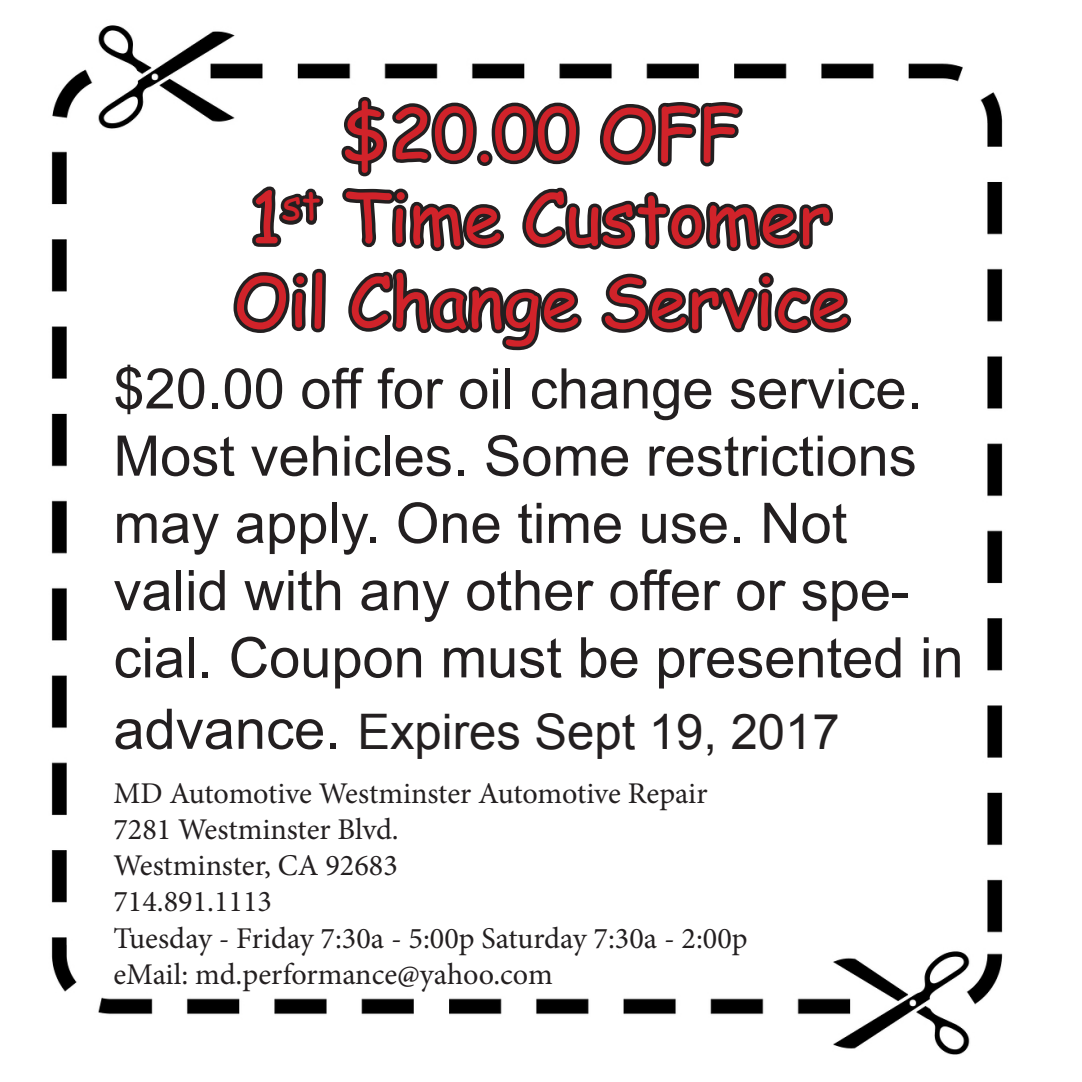
<style>
.page{position:relative;width:1082px;height:1082px;background:#fff}
.page>*{position:absolute;margin:0;border:0;box-sizing:border-box;transform-origin:0 0}
.t1{font:70px/84px "Comic Sans MS";color:#d1232a;text-align:center}
.t2{font:56px/67.2px "Arial";color:#231f20}
.t3{font:49px "Arial";color:#231f20}
.t4{font:30.1px/36.1px "Minion Pro";color:#231f20}
.s1{font-size:56px}
</style>
<div class="page">
<img style="left:51px;top:25px;width:952px;height:1030px">
<svg style="left:249px;top:183px;width:80px;height:69px"></svg>
<svg style="left:229px;top:265px;width:100px;height:72px"></svg>
<svg style="left:336px;top:93px;width:518px;height:296px"></svg>
<p class="t1" style="left:233px;top:90px;width:617px">$20.00 OFF<br>1<sup>st</sup> Time Customer<br>Oil Change Service</p>
<p class="t2" style="left:113px;top:356px;width:851px">$20.00 off for oil change service.<br>Most vehicles. Some restrictions may apply. One time use. Not valid with any other offer or spe&shy;cial. Coupon must be presented in</p>
<p class="t3" style="left:113px;top:699px;width:727px"><span class="s1">advance.</span> Expires Sept 19, 2017</p>
<p class="t4" style="left:113px;top:775px;width:595px">MD Automotive Westminster Automotive Repair<br>7281 Westminster Blvd.</p>
<p class="t4" style="left:113px;top:847px;width:286px">Westminster, CA 92683</p>
<p class="t4" style="left:113px;top:883px;width:160px">714.891.1113</p>
<p class="t4" style="left:113px;top:920px;width:635px">Tuesday - Friday 7:30a - 5:00p Saturday 7:30a - 2:00p</p>
<p class="t4" style="left:113px;top:956px;width:440px">eMail: md.performance@yahoo.com</p>
</div>
